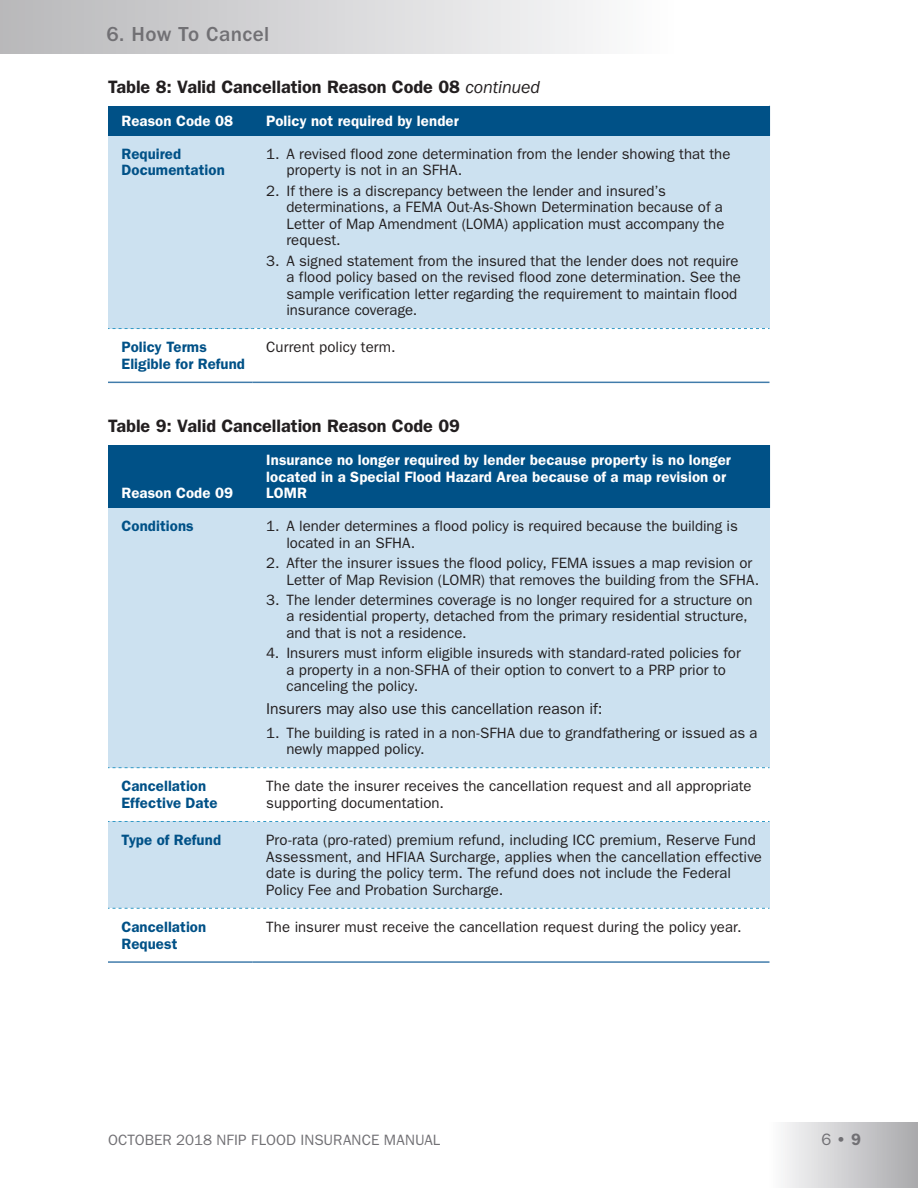
<style>
.page{position:relative;width:918px;height:1188px;background:#fff}
.page>*{position:absolute;margin:0;border:0;box-sizing:border-box;transform-origin:0 0}
.t1{font:500 21px "ITC Franklin Gothic Std";letter-spacing:.02em;color:#717074}
.t2{font:600 18px "ITC Franklin Gothic Std";color:#231f20}
.t3{font:600 16.5px "ITC Franklin Gothic Std";color:#717074}
.t4{font:15.75px "ITC Franklin Gothic Std";letter-spacing:-.005em;color:#231f20}
.t5{font:15px/16.5px "ITC Franklin Gothic Std";color:#231f20}
.t6{font:600 15px/16.5px "ITC Franklin Gothic Std";letter-spacing:.005em;color:#fff}
.t7{font:600 15px/16.5px "ITC Franklin Gothic Std";letter-spacing:.005em;color:#005187}
.t8{font:15px "ITC Franklin Gothic Std";letter-spacing:.005em;color:#717074}
.s1{font-weight:400;font-style:italic}
.s2{font-weight:400}
</style>
<div class="page">
<div style="left:108px;top:508px;width:145px;height:260px;background:#cce1f0"></div>
<div style="left:108px;top:136px;width:145px;height:193px;background:#cce1f0"></div>
<div style="left:770px;top:1122px;width:148px;height:66px;background:linear-gradient(to right,#fbfbfc,#a9a9ac)"></div>
<div style="left:0;top:0;width:673px;height:54px;background:linear-gradient(to right,#b8b7ba,#fcfcfd)"></div>
<div style="left:253px;top:136px;width:517px;height:193px;background:#cce1f0"></div>
<hr style="left:108px;top:382px;width:145px;height:1px;background:#417cab">
<hr style="left:253px;top:382px;width:516px;height:1px;background:#417cab">
<div style="left:108px;top:106px;width:145px;height:30px;background:#005187"></div>
<div style="left:253px;top:106px;width:517px;height:30px;background:#005187"></div>
<svg style="left:108px;top:328px;width:661px;height:1px"></svg>
<div style="left:253px;top:508px;width:517px;height:260px;background:#cce1f0"></div>
<div style="left:253px;top:821px;width:517px;height:87px;background:#cce1f0"></div>
<hr style="left:108px;top:961px;width:145px;height:2px;background:#417cab">
<hr style="left:253px;top:961px;width:516px;height:2px;background:#417cab">
<div style="left:108px;top:445px;width:145px;height:63px;background:#005187"></div>
<div style="left:253px;top:445px;width:517px;height:63px;background:#005187"></div>
<svg style="left:108px;top:767px;width:661px;height:1px"></svg>
<div style="left:108px;top:821px;width:145px;height:87px;background:#cce1f0"></div>
<svg style="left:108px;top:821px;width:661px;height:1px"></svg>
<svg style="left:108px;top:908px;width:661px;height:1px"></svg>
<h1 class="t1" style="left:106px;top:23px;width:165px">6. How To Cancel</h1>
<p class="t2" style="left:108px;top:77px;width:434px">Table 8: Valid Cancellation Reason Code 08 <span class="s1">continued</span></p>
<p class="t6" style="left:122px;top:112px;width:113px">Reason Code 08</p>
<p class="t6" style="left:266px;top:112px;width:194px">Policy not required by lender</p>
<p class="t7" style="left:122px;top:146px;width:105px">Required<br>Documentation</p>
<p class="t5" style="left:286px;top:146px;width:445px;text-indent:-20px">1. A revised flood zone determination from the lender showing that the property is not in an SFHA.</p>
<p class="t5" style="left:286px;top:183px;width:440px;text-indent:-20px">2. If there is a discrepancy between the lender and insured’s determinations, a FEMA Out-As-Shown Determination because of a Letter of Map Amendment (LOMA) application must accompany the request.</p>
<p class="t5" style="left:286px;top:252px;width:456px;text-indent:-20px">3. A signed statement from the insured that the lender does not require a flood policy based on the revised flood zone determination. See the sample verification letter regarding the requirement to maintain flood insurance coverage.</p>
<p class="t7" style="left:121px;top:339px;width:125px">Policy Terms<br>Eligible for Refund</p>
<p class="t5" style="left:266px;top:339px;width:131px">Current policy term.</p>
<p class="t2" style="left:108px;top:415px;width:353px">Table 9: Valid Cancellation Reason Code 09</p>
<p class="t6" style="left:122px;top:485px;width:113px">Reason Code 09</p>
<p class="t6" style="left:266px;top:452px;width:466px">Insurance no longer required by lender because property is no longer located in a Special Flood Hazard Area because of a map revision or<br>LOMR</p>
<p class="t7" style="left:122px;top:518px;width:74px">Conditions</p>
<p class="t5" style="left:286px;top:518px;width:453px;text-indent:-20px">1. A lender determines a flood policy is required because the building is located in an SFHA.</p>
<p class="t5" style="left:286px;top:555px;width:474px;text-indent:-20px">2. After the insurer issues the flood policy, FEMA issues a map revision or<br>Letter of Map Revision (LOMR) that removes the building from the SFHA.</p>
<p class="t5" style="left:286px;top:592px;width:468px;text-indent:-20px">3. The lender determines coverage is no longer required for a structure on a residential property, detached from the primary residential structure, and that is not a residence.</p>
<p class="t5" style="left:286px;top:645px;width:456px;text-indent:-20px">4. Insurers must inform eligible insureds with standard-rated policies for a property in a non-SFHA of their option to convert to a PRP prior to canceling the policy.</p>
<p class="t4" style="left:266px;top:700px;width:338px">Insurers may also use this cancellation reason if:</p>
<p class="t5" style="left:286px;top:724px;width:473px;text-indent:-20px">1. The building is rated in a non-SFHA due to grandfathering or issued as a newly mapped policy.</p>
<p class="t7" style="left:122px;top:778px;width:98px">Cancellation<br>Effective Date</p>
<p class="t5" style="left:266px;top:778px;width:487px">The date the insurer receives the cancellation request and all appropriate supporting documentation.</p>
<p class="t7" style="left:122px;top:832px;width:101px">Type of Refund</p>
<p class="t5" style="left:266px;top:832px;width:497px">Pro-rata (pro-rated) premium refund, including ICC premium, Reserve Fund Assessment, and HFIAA Surcharge, applies when the cancellation effective date is during the policy term. The refund does not include the Federal Policy Fee and Probation Surcharge.</p>
<p class="t7" style="left:122px;top:919px;width:86px">Cancellation<br>Request</p>
<p class="t5" style="left:266px;top:919px;width:477px">The insurer must receive the cancellation request during the policy year.</p>
<p class="t8" style="left:108px;top:1132px;width:334px">OCTOBER 2018 NFIP FLOOD INSURANCE MANUAL</p>
<p class="t3" style="left:821px;top:1130px;width:41px"><span class="s2">6</span> • 9</p>
</div>
